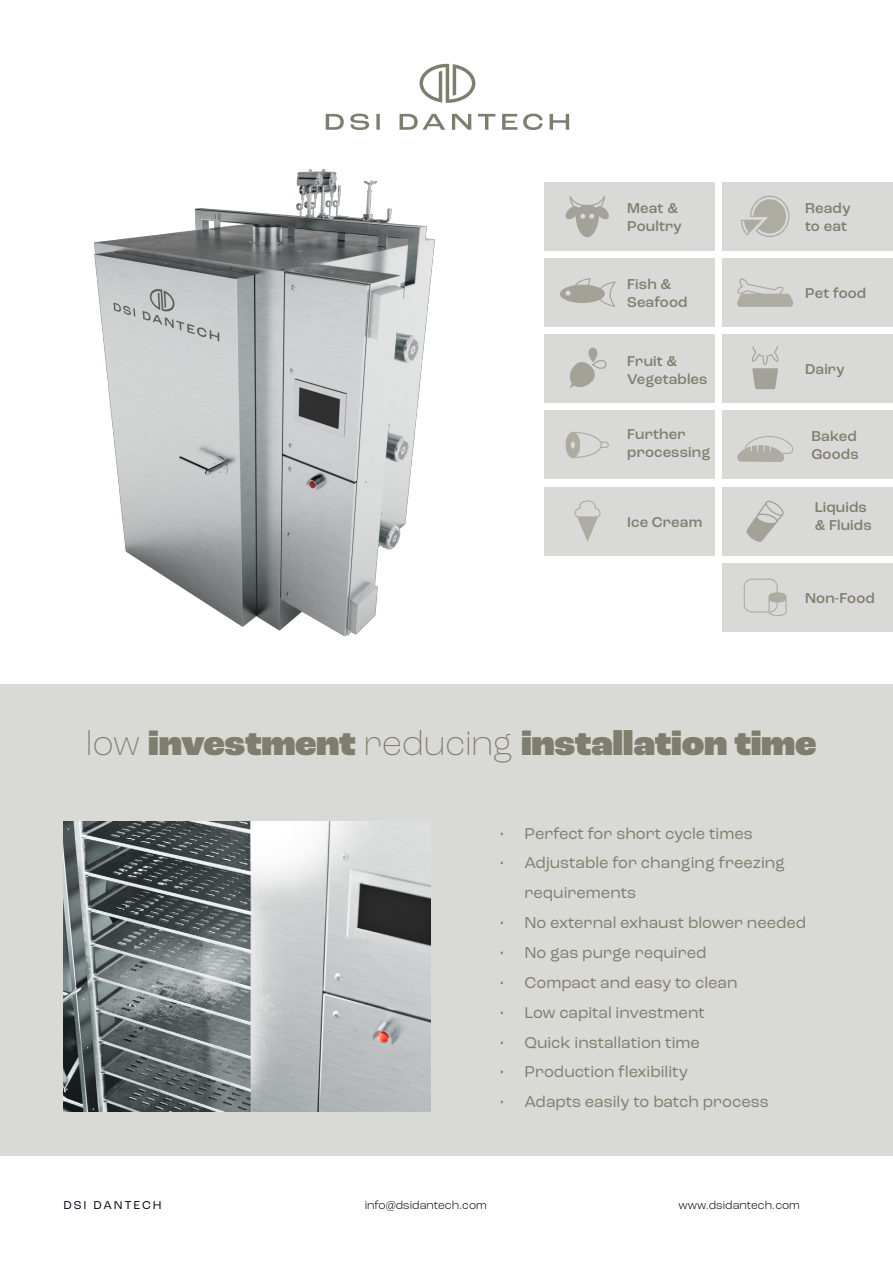
<style>
.page{position:relative;width:893px;height:1263px;background:#fff}
.page>*{position:absolute;margin:0;border:0;box-sizing:border-box;transform-origin:0 0}
.t1{font:900 36px "Roc Grotesk";letter-spacing:-.01em;color:#7f7e6e}
.t2{font:16.5px/29.8px "Roc Grotesk";color:#7f7e6e}
.t3{font:500 15px/18px "Roc Grotesk";letter-spacing:.01em;color:#7f7e6e}
.t4{font:300 12px "Roc Grotesk";color:#00050f}
.t5{font:12px "Roc Grotesk";letter-spacing:.17em;color:#00050f}
.s1{font-weight:200}
</style>
<div class="page">
<svg style="left:419px;top:64px;width:56px;height:39px"></svg>
<svg style="left:326px;top:114px;width:243px;height:16px"></svg>
<div style="left:0;top:684px;width:893px;height:471px;background:#d9d9d6"></div>
<img style="left:94px;top:169px;width:341px;height:468px">
<img style="left:63px;top:822px;width:368px;height:289px">
<div style="left:722px;top:182px;width:171px;height:68px;background:#d9dad7"></div>
<svg style="left:741px;top:196px;width:48px;height:41px"></svg>
<div style="left:544px;top:182px;width:171px;height:68px;background:#d9dad7"></div>
<div style="left:722px;top:259px;width:171px;height:68px;background:#d9dad7"></div>
<div style="left:544px;top:335px;width:171px;height:68px;background:#d9dad7"></div>
<div style="left:544px;top:259px;width:171px;height:68px;background:#d9dad7"></div>
<svg style="left:560px;top:278px;width:56px;height:29px"></svg>
<svg style="left:565px;top:196px;width:44px;height:41px"></svg>
<svg style="left:737px;top:278px;width:56px;height:29px"></svg>
<svg style="left:569px;top:348px;width:38px;height:41px"></svg>
<div style="left:722px;top:563px;width:171px;height:68px;background:#d9dad7"></div>
<svg style="left:744px;top:579px;width:43px;height:37px"></svg>
<div style="left:722px;top:335px;width:171px;height:68px;background:#d9dad7"></div>
<svg style="left:752px;top:346px;width:27px;height:43px"></svg>
<div style="left:544px;top:487px;width:171px;height:68px;background:#d9dad7"></div>
<svg style="left:575px;top:500px;width:26px;height:42px"></svg>
<div style="left:722px;top:411px;width:171px;height:68px;background:#d9dad7"></div>
<svg style="left:737px;top:436px;width:56px;height:26px"></svg>
<div style="left:544px;top:411px;width:171px;height:68px;background:#d9dad7"></div>
<svg style="left:566px;top:432px;width:43px;height:26px"></svg>
<div style="left:722px;top:487px;width:171px;height:68px;background:#d9dad7"></div>
<svg style="left:746px;top:500px;width:38px;height:42px"></svg>
<p class="t3" style="left:627px;top:199px;width:56px">Meat &amp;<br>Poultry</p>
<p class="t3" style="left:627px;top:275px;width:62px">Fish &amp;<br>Seafood</p>
<p class="t3" style="left:627px;top:352px;width:82px">Fruit &amp;<br>Vegetables</p>
<p class="t3" style="left:627px;top:426px;width:85px">Further processing</p>
<p class="t3" style="left:627px;top:513px;width:77px">Ice Cream</p>
<p class="t3" style="left:805px;top:199px;width:47px">Ready to eat</p>
<p class="t3" style="left:805px;top:284px;width:63px">Pet food</p>
<p class="t3" style="left:805px;top:361px;width:41px">Dairy</p>
<p class="t3" style="left:811px;top:428px;width:49px">Baked<br>Goods</p>
<p class="t3" style="left:815px;top:498px;width:59px">Liquids &amp; Fluids</p>
<p class="t3" style="left:805px;top:589px;width:71px">Non-Food</p>
<h1 class="t1" style="left:86px;top:721px;width:732px"><span class="s1">low</span> investment <span class="s1">reducing</span> installation time</h1>
<p class="t2" style="left:499px;top:818px;width:255px">• Perfect for short cycle times</p>
<p class="t2" style="left:524px;top:848px;width:262px;text-indent:-26px">• Adjustable for changing freezing requirements</p>
<p class="t2" style="left:499px;top:908px;width:309px">• No external exhaust blower needed</p>
<p class="t2" style="left:499px;top:938px;width:209px">• No gas purge required</p>
<p class="t2" style="left:499px;top:967px;width:240px">• Compact and easy to clean</p>
<p class="t2" style="left:499px;top:997px;width:208px">• Low capital investment</p>
<p class="t2" style="left:499px;top:1027px;width:202px">• Quick installation time</p>
<p class="t2" style="left:499px;top:1057px;width:191px">• Production flexibility</p>
<p class="t2" style="left:499px;top:1087px;width:272px">• Adapts easily to batch process</p>
<p class="t5" style="left:63px;top:1198px;width:100px">DSI DANTECH</p>
<p class="t4" style="left:365px;top:1198px;width:124px">info@dsidantech.com</p>
<p class="t4" style="left:678px;top:1198px;width:123px">www.dsidantech.com</p>
</div>
